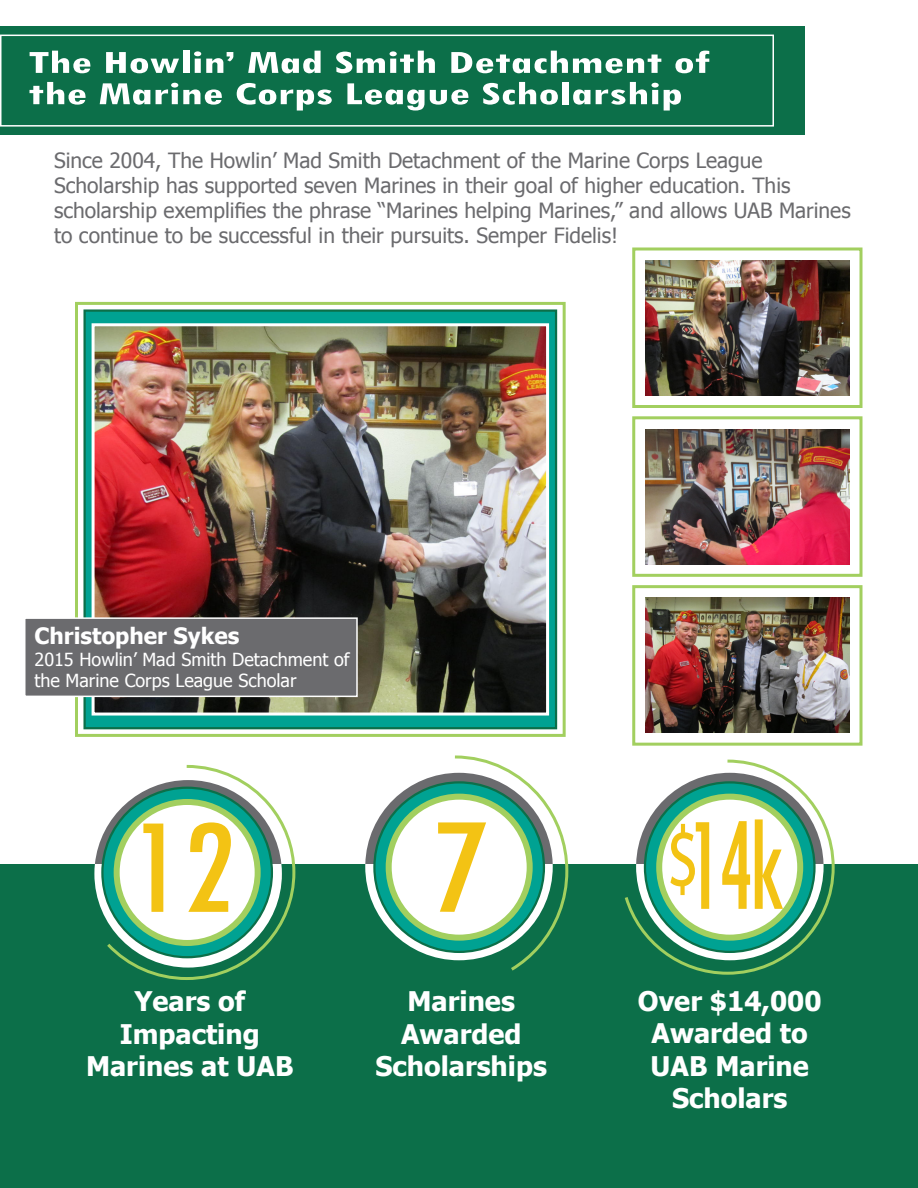
<style>
.page{position:relative;width:918px;height:1188px;background:#fff}
.page>*{position:absolute;margin:0;border:0;box-sizing:border-box;transform-origin:0 0}
.t1{font:700 27px/32.4px "Tahoma";color:#fff;text-align:center}
.t2{font:700 22.5px "Tahoma";color:#fff}
.t3{font:21px/25.2px "Tahoma";color:#6b6b6e}
.t4{font:18px/21.6px "Tahoma";color:#fff}
</style>
<div class="page">
<div style="left:824px;top:864px;width:94px;height:324px;background:#0c6f49"></div>
<svg style="left:0;top:775px;width:824px;height:413px;background:#247d5b"></svg>
<svg style="left:374px;top:782px;width:170px;height:170px;background:#21a47f"></svg>
<div style="left:389px;top:797px;width:141px;height:141px;background:#fff;border-radius:50%"></div>
<div style="left:75px;top:302px;width:491px;height:435px;border:3px solid #a2cf5f"></div>
<div style="left:83px;top:309px;width:474px;height:420px;background:#00a292;border:2px solid #0c6f49"></div>
<img style="left:96px;top:327px;width:449px;height:385px">
<div style="left:92px;top:323px;width:457px;height:393px;border:3px solid #fff"></div>
<div style="left:632px;top:585px;width:230px;height:161px;background:#fff;border:3px solid #a2cf5f"></div>
<img style="left:646px;top:598px;width:203px;height:135px">
<div style="left:632px;top:248px;width:230px;height:160px;background:#fff;border:3px solid #a2cf5f"></div>
<img style="left:646px;top:260px;width:203px;height:135px">
<div style="left:632px;top:416px;width:230px;height:161px;background:#fff;border:3px solid #a2cf5f"></div>
<img style="left:646px;top:429px;width:203px;height:135px">
<div style="left:25px;top:618px;width:332px;height:78px;background:#6b6b6e"></div>
<div style="left:24px;top:617px;width:334px;height:80px;border:2px solid #fff"></div>
<div style="left:0;top:26px;width:805px;height:109px;background:#0c6f49"></div>
<div style="left:0;top:35px;width:774px;height:92px;border:2px solid #fff"></div>
<svg style="left:30px;top:51px;width:60px;height:22px"></svg>
<svg style="left:106px;top:52px;width:73px;height:21px"></svg>
<div style="left:183px;top:51px;width:6px;height:22px;background:#fff"></div>
<svg style="left:194px;top:51px;width:39px;height:22px"></svg>
<svg style="left:248px;top:51px;width:73px;height:22px"></svg>
<svg style="left:336px;top:51px;width:99px;height:22px"></svg>
<svg style="left:451px;top:51px;width:210px;height:22px"></svg>
<svg style="left:675px;top:51px;width:34px;height:22px"></svg>
<svg style="left:29px;top:82px;width:57px;height:23px"></svg>
<svg style="left:100px;top:83px;width:50px;height:22px"></svg>
<svg style="left:156px;top:83px;width:66px;height:22px"></svg>
<svg style="left:237px;top:83px;width:95px;height:28px"></svg>
<svg style="left:347px;top:83px;width:121px;height:28px"></svg>
<svg style="left:483px;top:82px;width:75px;height:23px"></svg>
<div style="left:563px;top:82px;width:6px;height:22px;background:#fff"></div>
<svg style="left:573px;top:89px;width:17px;height:16px"></svg>
<svg style="left:596px;top:82px;width:85px;height:29px"></svg>
<svg style="left:104px;top:764px;width:193px;height:218px"></svg>
<svg style="left:438px;top:755px;width:132px;height:218px"></svg>
<svg style="left:622px;top:759px;width:214px;height:217px"></svg>
<p class="t3" style="left:54px;top:146px;width:798px">Since 2004, The Howlin’ Mad Smith Detachment of the Marine Corps League Scholarship has supported seven Marines in their goal of higher education. This scholarship exemplifies the phrase “Marines helping Marines,” and allows UAB Marines to continue to be successful in their pursuits. Semper Fidelis!</p>
<p class="t2" style="left:35px;top:620px;width:206px">Christopher Sykes</p>
<p class="t4" style="left:35px;top:648px;width:317px">2015 Howlin’ Mad Smith Detachment of the Marine Corps League Scholar</p>
<p class="t1" style="left:86px;top:984px;width:209px">Years of<br>Impacting<br>Marines at UAB</p>
<p class="t1" style="left:638px;top:983px;width:185px">Over $14,000<br>Awarded to<br>UAB Marine<br>Scholars</p>
<p class="t1" style="left:408px;top:984px;width:109px">Marines</p>
<p class="t1" style="left:401px;top:1016px;width:122px">Awarded</p>
<p class="t1" style="left:375px;top:1048px;width:173px">Scholarships</p>
</div>
